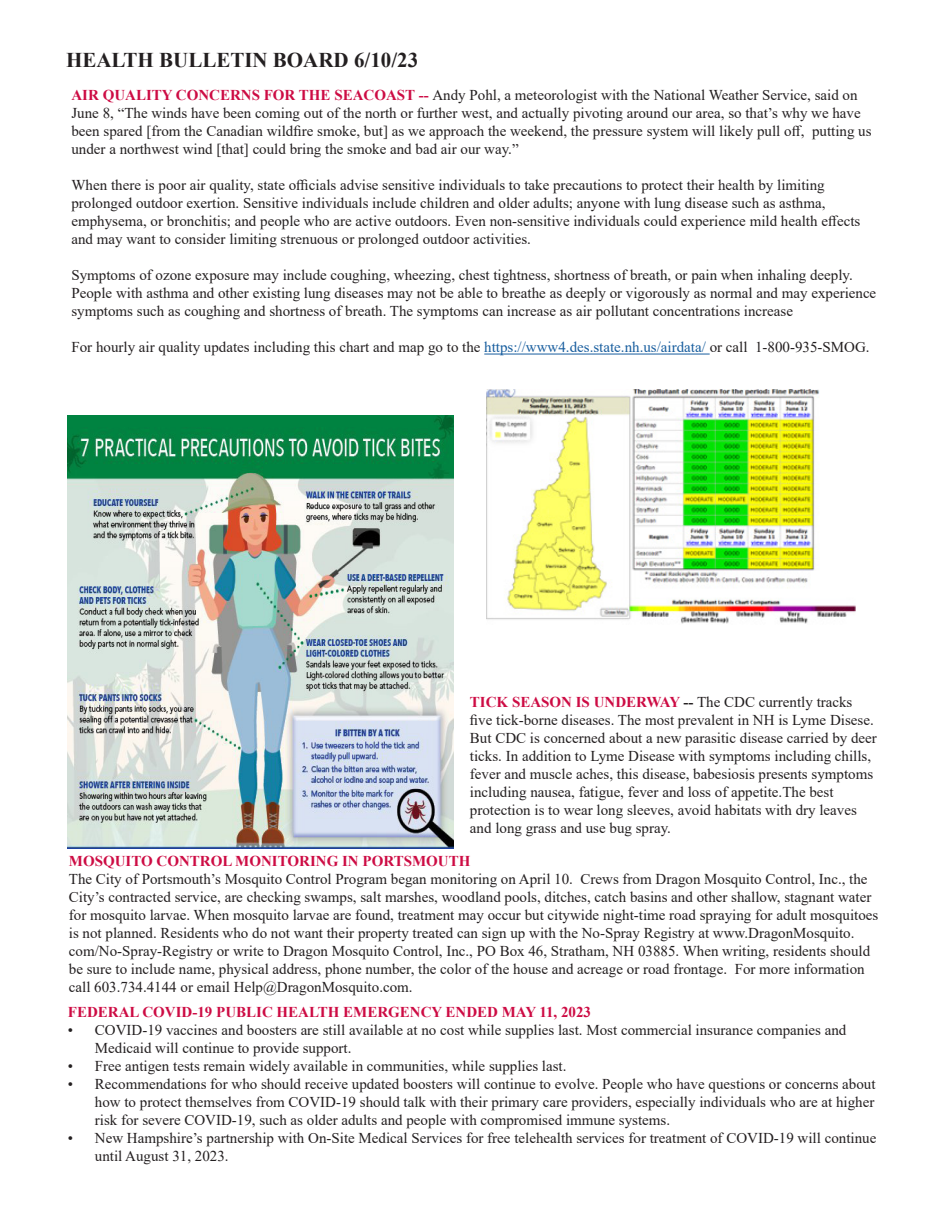
<style>
.page{position:relative;width:945px;height:1215px;background:#fff}
.page>*{position:absolute;margin:0;border:0;box-sizing:border-box;transform-origin:0 0}
.t1{font:700 21px "Times New Roman";color:#231f20}
.t2{font:15px/18px "Times New Roman";color:#231f20}
.t3{font:700 15px "Times New Roman";color:#cd0c44}
.s1{font-weight:700;color:#cd0c44}
.s2{color:#175d9e}
.s3{font-weight:700}
</style>
<div class="page">
<img style="left:68px;top:416px;width:386px;height:432px">
<hr style="left:484px;top:354px;width:226px;height:1px;background:#175d9e">
<img style="left:487px;top:390px;width:369px;height:234px">
<p class="t1" style="left:66px;top:45px;width:354px">HEALTH BULLETIN BOARD 6/10/23</p>
<p class="t2" style="left:71px;top:86px;width:802px"><span class="s1">AIR QUALITY CONCERNS FOR THE SEACOAST --</span> Andy Pohl, a meteorologist with the National Weather Service, said on June 8, “The winds have been coming out of the north or further west, and actually pivoting around our area, so that’s why we have been spared [from the Canadian wildfire smoke, but] as we approach the weekend, the pressure system will likely pull off, putting us under a northwest wind [that] could bring the smoke and bad air our way.”</p>
<p class="t2" style="left:71px;top:176px;width:790px">When there is poor air quality, state officials advise sensitive individuals to take precautions to protect their health by limiting prolonged outdoor exertion. Sensitive individuals include children and older adults; anyone with lung disease such as asthma, emphysema, or bronchitis; and people who are active outdoors. Even non-sensitive individuals could experience mild health effects and may want to consider limiting strenuous or prolonged outdoor activities.</p>
<p class="t2" style="left:71px;top:266px;width:806px">Symptoms of ozone exposure may include coughing, wheezing, chest tightness, shortness of breath, or pain when inhaling deeply.<br>People with asthma and other existing lung diseases may not be able to breathe as deeply or vigorously as normal and may experience symptoms such as coughing and shortness of breath. The symptoms can increase as air pollutant concentrations increase</p>
<p class="t2" style="left:71px;top:338px;width:800px">For hourly air quality updates including this chart and map go to the <span class="s2">https://www4.des.state.nh.us/airdata/</span> or call 1-800-935-SMOG.</p>
<p class="t2" style="left:470px;top:693px;width:408px"><span class="s1">TICK SEASON IS UNDERWAY</span> <span class="s3">--</span> The CDC currently tracks five tick-borne diseases. The most prevalent in NH is Lyme Disese.<br>But CDC is concerned about a new parasitic disease carried by deer ticks. In addition to Lyme Disease with symptoms including chills, fever and muscle aches, this disease, babesiosis presents symptoms including nausea, fatigue, fever and loss of appetite.The best protection is to wear long sleeves, avoid habitats with dry leaves and long grass and use bug spray.</p>
<p class="t3" style="left:69px;top:850px;width:403px">MOSQUITO CONTROL MONITORING IN PORTSMOUTH</p>
<p class="t2" style="left:69px;top:869px;width:811px">The City of Portsmouth’s Mosquito Control Program began monitoring on April 10. Crews from Dragon Mosquito Control, Inc., the City’s contracted service, are checking swamps, salt marshes, woodland pools, ditches, catch basins and other shallow, stagnant water for mosquito larvae. When mosquito larvae are found, treatment may occur but citywide night-time road spraying for adult mosquitoes is not planned. Residents who do not want their property treated can sign up with the No-Spray Registry at www.DragonMosquito. com/No-Spray-Registry or write to Dragon Mosquito Control, Inc., PO Box 46, Stratham, NH 03885. When writing, residents should be sure to include name, physical address, phone number, the color of the house and acreage or road frontage. For more information call 603.734.4144 or email Help@DragonMosquito.com.</p>
<p class="t3" style="left:68px;top:1001px;width:525px">FEDERAL COVID-19 PUBLIC HEALTH EMERGENCY ENDED MAY 11, 2023</p>
<p class="t2" style="left:95px;top:1021px;width:753px;text-indent:-27px">• COVID-19 vaccines and boosters are still available at no cost while supplies last. Most commercial insurance companies and<br>Medicaid will continue to provide support.</p>
<p class="t2" style="left:68px;top:1057px;width:500px">• Free antigen tests remain widely available in communities, while supplies last.</p>
<p class="t2" style="left:95px;top:1075px;width:782px;text-align:justify;text-indent:-27px">• Recommendations for who should receive updated boosters will continue to evolve. People who have questions or concerns about how to protect themselves from COVID-19 should talk with their primary care providers, especially individuals who are at higher risk for severe COVID-19, such as older adults and people with compromised immune systems.</p>
<p class="t2" style="left:95px;top:1129px;width:783px;text-indent:-27px">• New Hampshire’s partnership with On-Site Medical Services for free telehealth services for treatment of COVID-19 will continue until August 31, 2023.</p>
</div>
